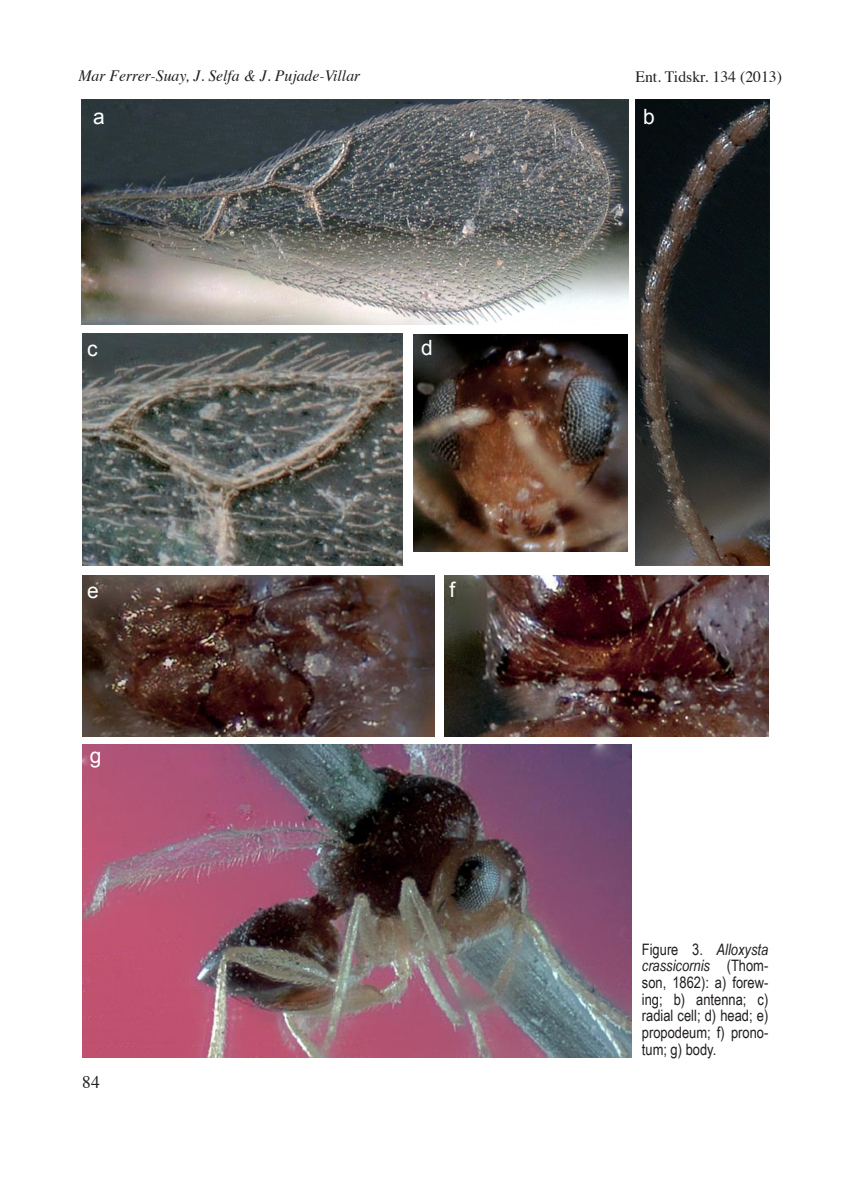
<style>
.page{position:relative;width:859px;height:1190px;background:#fff}
.page>*{position:absolute;margin:0;border:0;box-sizing:border-box;transform-origin:0 0}
.t1{font:21px "Arial";color:#fff}
.t2{font:17.5px "Times";color:#231f20}
.t3{font:15.75px/16.6px "Arial Narrow";color:#231f20;text-align:justify}
.t4{font:italic 15.75px "Times";color:#231f20}
.t5{font:15.75px "Times";color:#231f20}
.s1{font-style:italic}
</style>
<div class="page">
<img style="left:82px;top:99px;width:546px;height:225px">
<img style="left:82px;top:334px;width:320px;height:232px">
<img style="left:414px;top:334px;width:213px;height:217px">
<img style="left:635px;top:99px;width:134px;height:466px">
<img style="left:82px;top:744px;width:549px;height:313px">
<img style="left:82px;top:575px;width:352px;height:161px">
<img style="left:444px;top:575px;width:325px;height:161px">
<p class="t4" style="left:78px;top:62px;width:283px">Mar Ferrer-Suay, J. Selfa &amp; J. Pujade-Villar</p>
<p class="t5" style="left:635px;top:62px;width:148px">Ent. Tidskr. 134 (2013)</p>
<h1 class="t1" style="left:93px;top:103px;width:13px">a</h1>
<h1 class="t1" style="left:87px;top:335px;width:12px">c</h1>
<h1 class="t1" style="left:421px;top:334px;width:13px">d</h1>
<h1 class="t1" style="left:87px;top:576px;width:13px">e</h1>
<h1 class="t1" style="left:449px;top:575px;width:7px">f</h1>
<h1 class="t1" style="left:90px;top:741px;width:13px">g</h1>
<p class="t2" style="left:82px;top:1065px;width:19px">84</p>
<h1 class="t1" style="left:643px;top:103px;width:13px">b</h1>
<p class="t3" style="left:642px;top:940px;width:128px">Figure 3. <span class="s1">Alloxysta crassicornis</span> (Thom&shy;son, 1862): a) forew&shy;ing; b) antenna; c) radial cell; d) head; e) propodeum; f) prono&shy;tum; g) body.</p>
</div>
